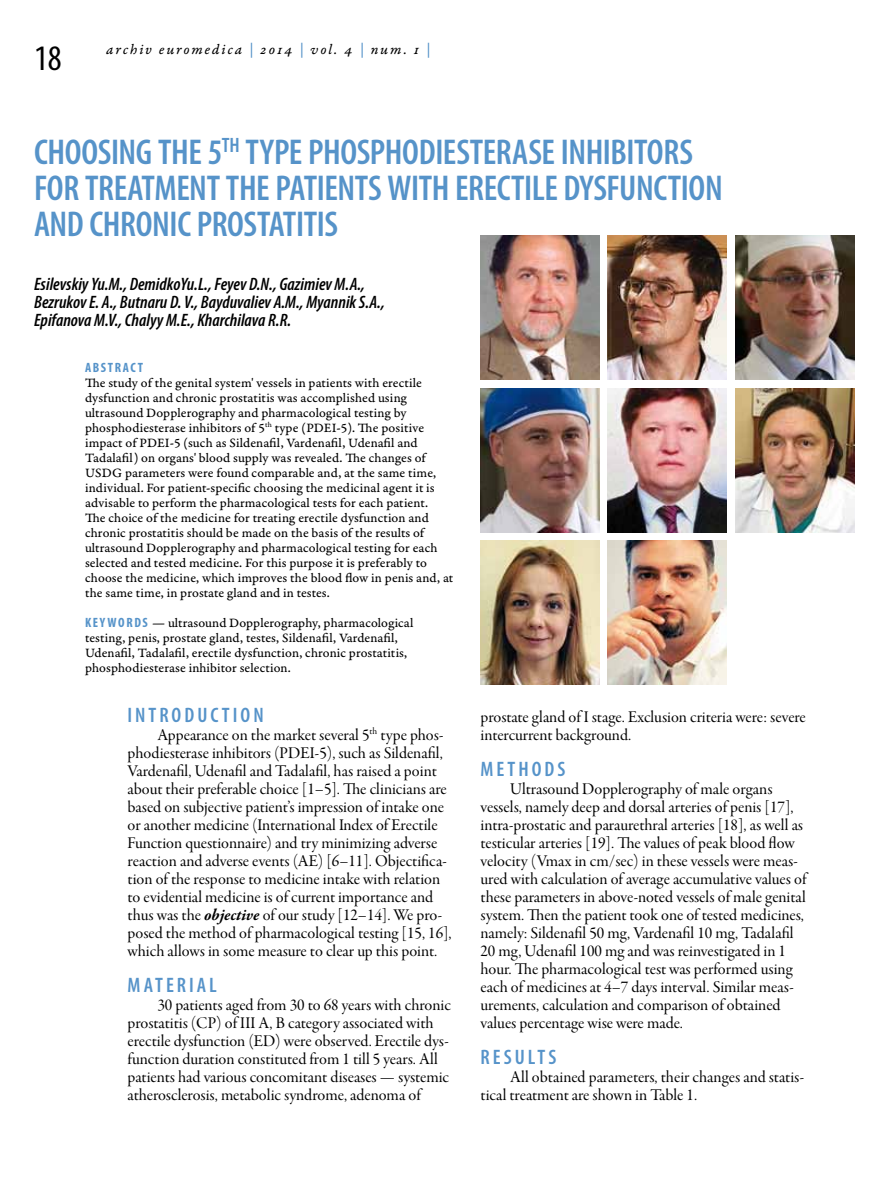
<style>
.page{position:relative;width:893px;height:1191px;background:#fff}
.page>*{position:absolute;margin:0;border:0;box-sizing:border-box;transform-origin:0 0}
.t1{font:600 condensed 36px/36px "Myriad Pro";letter-spacing:-.01em;color:#5693c9}
.t2{font:condensed 36px "Myriad Pro";color:#000}
.t3{font:600 condensed 21px "Myriad Pro";letter-spacing:.14em;color:#5693c9}
.t4{font:italic 600 condensed 18px/18px "Myriad Pro";color:#000}
.t5{font:16.5px/18px "Garamond Premr Pro Subh";color:#000}
.t6{font:15px "Garamond Premr Pro It Capt";letter-spacing:.12em;color:#000}
.t7{font:13.5px/15px "Garamond Premr Pro Capt";letter-spacing:.005em;color:#000}
.t8{font:700 condensed 13.5px "Myriad Pro";letter-spacing:.12em;color:#5693c9}
.s1{color:#5693c9}
.s2{font-family:"Myriad Pro";font-weight:700;font-stretch:condensed;color:#5693c9}
.s3{font-family:"Garamond Premr Pro";font-weight:700;font-style:italic}
</style>
<div class="page">
<img style="left:480px;top:236px;width:119px;height:144px">
<img style="left:735px;top:236px;width:119px;height:144px">
<img style="left:480px;top:388px;width:119px;height:144px">
<img style="left:608px;top:388px;width:119px;height:144px">
<img style="left:735px;top:388px;width:119px;height:144px">
<img style="left:608px;top:541px;width:119px;height:144px">
<img style="left:480px;top:541px;width:119px;height:144px">
<img style="left:608px;top:236px;width:119px;height:144px">
<h1 class="t2" style="left:34px;top:36px;width:29px">18</h1>
<p class="t6" style="left:106px;top:40px;width:325px">archiv euromedica <span class="s1">|</span> 2014 <span class="s1">|</span> vol. 4 <span class="s1">|</span> num. 1 <span class="s1">|</span></p>
<h1 class="t1" style="left:34px;top:134px;width:690px">CHOOSING THE 5<sup>TH</sup> TYPE PHOSPHODIESTERASE INHIBITORS<br>FOR TREATMENT THE PATIENTS WITH ERECTILE DYSFUNCTION<br>AND CHRONIC PROSTATITIS</h1>
<p class="t4" style="left:34px;top:275px;width:352px">Esilevskiy Yu.M., DemidkoYu.L., Feyev D.N., Gazimiev M.A.,<br>Bezrukov E. A., Butnaru D. V., Bayduvaliev A.M., Myannik S.A.,<br>Epifanova M.V., Chalyy M.E., Kharchilava R.R.</p>
<p class="t8" style="left:85px;top:359px;width:59px">ABSTRACT</p>
<p class="t7" style="left:85px;top:375px;width:370px">The study of the genital system' vessels in patients with erectile dysfunction and chronic prostatitis was accomplished using ultrasound Dopplerography and pharmacological testing by phosphodiesterase inhibitors of 5<sup>th</sup> type (PDEI-5). The positive impact of PDEI-5 (such as Sildenafil, Vardenafil, Udenafil and Tadalafil) on organs' blood supply was revealed. The changes of USDG parameters were found comparable and, at the same time, individual. For patient-specific choosing the medicinal agent it is advisable to perform the pharmacological tests for each patient.<br>The choice of the medicine for treating erectile dysfunction and chronic prostatitis should be made on the basis of the results of ultrasound Dopplerography and pharmacological testing for each selected and tested medicine. For this purpose it is preferably to choose the medicine, which improves the blood flow in penis and, at the same time, in prostate gland and in testes.</p>
<p class="t7" style="left:85px;top:615px;width:330px"><span class="s2">K E Y W O R D S</span> — ultrasound Dopplerography, pharmacological testing, penis, prostate gland, testes, Sildenafil, Vardenafil, Udenafil, Tadalafil, erectile dysfunction, chronic prostatitis, phosphodiesterase inhibitor selection.</p>
<p class="t3" style="left:128px;top:703px;width:138px">I NTRODUCTION</p>
<p class="t5" style="left:128px;top:726px;width:326px;text-indent:30px">Appearance on the market several 5<sup>th</sup> type phos&shy;phodiesterase inhibitors (PDEI-5), such as Sildenafil, Vardenafil, Udenafil and Tadalafil, has raised a point about their preferable choice [1–5]. The clinicians are based on subjective patient’s impression of intake one or another medicine (International Index of Erectile Function questionnaire) and try minimizing adverse reaction and adverse events (AE) [6–11]. Objectifica&shy;tion of the response to medicine intake with relation to evidential medicine is of current importance and thus was the <span class="s3">objective</span> of our study [12–14]. We pro&shy;posed the method of pharmacological testing [15, 16], which allows in some measure to clear up this point.</p>
<p class="t3" style="left:128px;top:973px;width:91px">MATERIAL</p>
<p class="t5" style="left:128px;top:996px;width:325px;text-indent:30px">30 patients aged from 30 to 68 years with chronic prostatitis (CP) of III A, B category associated with erectile dysfunction (ED) were observed. Erectile dys&shy;function duration constituted from 1 till 5 years. All patients had various concomitant diseases — systemic atherosclerosis, metabolic syndrome, adenoma of</p>
<p class="t5" style="left:480px;top:708px;width:327px">prostate gland of I stage. Exclusion criteria were: severe intercurrent background.</p>
<p class="t3" style="left:480px;top:757px;width:86px">METHODS</p>
<p class="t5" style="left:480px;top:780px;width:327px;text-indent:30px">Ultrasound Dopplerography of male organs vessels, namely deep and dorsal arteries of penis [17], intra-prostatic and paraurethral arteries [18], as well as testicular arteries [19]. The values of peak blood flow velocity (Vmax in cm/sec) in these vessels were meas&shy;ured with calculation of average accumulative values of these parameters in above-noted vessels of male genital system. Then the patient took one of tested medicines, namely: Sildenafil 50 mg, Vardenafil 10 mg, Tadalafil 20 mg, Udenafil 100 mg and was reinvestigated in 1 hour. The pharmacological test was performed using each of medicines at 4–7 days interval. Similar meas&shy;urements, calculation and comparison of obtained values percentage wise were made.</p>
<p class="t3" style="left:480px;top:1045px;width:77px">RESULTS</p>
<p class="t5" style="left:480px;top:1068px;width:325px;text-indent:30px">All obtained parameters, their changes and statis&shy;tical treatment are shown in Table 1.</p>
</div>
